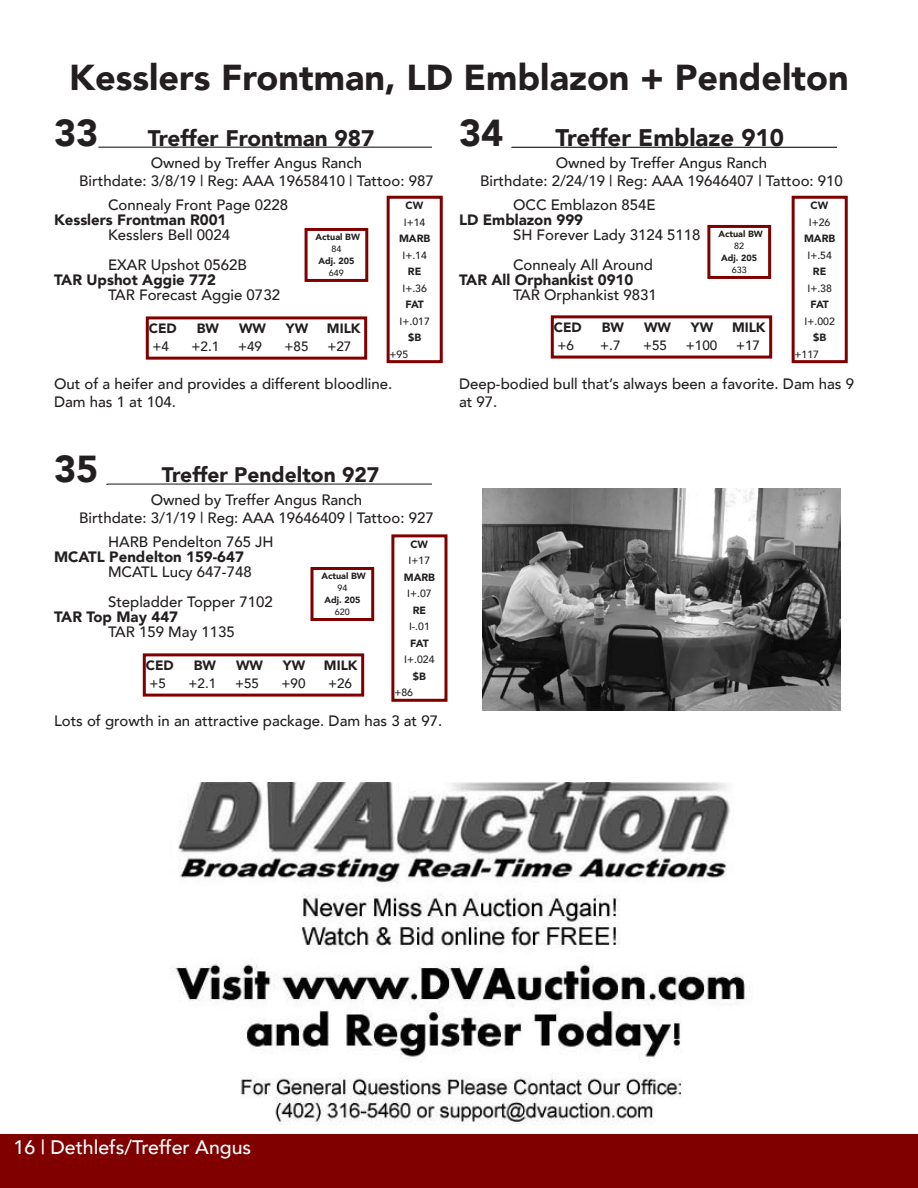
<style>
.page{position:relative;width:918px;height:1188px;background:#fff}
.page>*{position:absolute;margin:0;border:0;box-sizing:border-box;transform-origin:0 0}
.t1{font:900 37.5px "Avenir";color:#231f20}
.t2{font:900 36px "Avenir";color:#231f20}
.t3{font:900 24px "Avenir";color:#231f20}
.t4{font:900 22.5px "Avenir";color:#231f20}
.t5{font:900 21px "Avenir";color:#231f20}
.t6{font:500 19.5px "Avenir";color:#fff}
.t7{font:500 15px/18px "Avenir";color:#231f20}
.t8{font:900 15px "Avenir";color:#231f20}
.t9{font:500 13.5px "Avenir";color:#231f20}
.t10{font:900 13.5px "Avenir";color:#231f20}
.t11{font:500 10.5px/16.5px "Avenir";color:#231f20}
.t12{font:900 10.5px "Avenir";color:#231f20}
.t13{font:900 9px "Avenir";color:#231f20}
.t14{font:500 9px "Avenir";color:#231f20}
.s1{font-weight:900}
</style>
<div class="page">
<div style="left:0;top:1134px;width:918px;height:54px;background:#800000"></div>
<img style="left:170px;top:783px;width:576px;height:342px">
<hr style="left:108px;top:484px;width:324px;height:1px;background:#231f20">
<div style="left:143px;top:653px;width:221px;height:44px;border:3px solid #800000"></div>
<hr style="left:98px;top:147px;width:334px;height:1px;background:#231f20">
<div style="left:146px;top:316px;width:221px;height:44px;border:3px solid #800000"></div>
<div style="left:387px;top:196px;width:56px;height:167px;border:3px solid #800000"></div>
<div style="left:305px;top:228px;width:63px;height:54px;border:3px solid #800000"></div>
<hr style="left:511px;top:147px;width:326px;height:1px;background:#231f20">
<div style="left:551px;top:315px;width:221px;height:44px;border:3px solid #800000"></div>
<div style="left:792px;top:196px;width:56px;height:167px;border:3px solid #800000"></div>
<div style="left:707px;top:225px;width:64px;height:54px;border:3px solid #800000"></div>
<div style="left:310px;top:567px;width:64px;height:54px;border:3px solid #800000"></div>
<div style="left:391px;top:534px;width:56px;height:168px;border:3px solid #800000"></div>
<img style="left:483px;top:489px;width:357px;height:222px">
<p class="t2" style="left:69px;top:47px;width:781px">Kesslers Frontman, LD Emblazon + Pendelton</p>
<p class="t1" style="left:54px;top:100px;width:46px">33</p>
<p class="t4" style="left:148px;top:118px;width:228px">Treffer Frontman 987</p>
<p class="t7" style="left:151px;top:153px;width:213px">Owned by Treffer Angus Ranch</p>
<p class="t7" style="left:79px;top:171px;width:356px">Birthdate: 3/8/19 | Reg: AAA 19658410 | Tattoo: 987</p>
<p class="t7" style="left:108px;top:195px;width:182px">Connealy Front Page 0228</p>
<p class="t8" style="left:54px;top:207px;width:174px">Kesslers Frontman R001</p>
<p class="t7" style="left:108px;top:225px;width:124px">Kesslers Bell 0024</p>
<p class="t7" style="left:108px;top:255px;width:140px">EXAR Upshot 0562B</p>
<p class="t8" style="left:54px;top:267px;width:163px">TAR Upshot Aggie 772</p>
<p class="t7" style="left:108px;top:285px;width:174px">TAR Forecast Aggie 0732</p>
<p class="t10" style="left:149px;top:317px;width:29px">CED</p>
<p class="t10" style="left:197px;top:317px;width:24px">BW</p>
<p class="t10" style="left:239px;top:317px;width:28px">WW</p>
<p class="t10" style="left:286px;top:317px;width:24px">YW</p>
<p class="t10" style="left:327px;top:317px;width:35px">MILK</p>
<p class="t9" style="left:153px;top:335px;width:18px">+4</p>
<p class="t9" style="left:192px;top:335px;width:29px">+2.1</p>
<p class="t9" style="left:238px;top:335px;width:26px">+49</p>
<p class="t9" style="left:285px;top:335px;width:26px">+85</p>
<p class="t9" style="left:327px;top:335px;width:26px">+27</p>
<p class="t12" style="left:406px;top:197px;width:19px">CW</p>
<p class="t11" style="left:404px;top:213px;width:23px">I+14</p>
<p class="t12" style="left:399px;top:230px;width:33px">MARB</p>
<p class="t11" style="left:402px;top:246px;width:26px">I+.14</p>
<p class="t12" style="left:408px;top:263px;width:15px">RE</p>
<p class="t11" style="left:402px;top:279px;width:26px">I+.36</p>
<p class="t12" style="left:405px;top:296px;width:20px">FAT</p>
<p class="t11" style="left:400px;top:312px;width:32px">I+.017</p>
<p class="t11" style="left:390px;top:329px;width:33px;text-indent:19px"><span class="s1">$B </span>+95</p>
<p class="t7" style="left:54px;top:374px;width:340px">Out of a heifer and provides a different bloodline.</p>
<p class="t7" style="left:54px;top:392px;width:124px">Dam has 1 at 104.</p>
<p class="t13" style="left:316px;top:229px;width:46px">Actual BW</p>
<p class="t14" style="left:331px;top:241px;width:12px">84</p>
<p class="t13" style="left:318px;top:253px;width:37px">Adj. 205</p>
<p class="t14" style="left:329px;top:265px;width:17px">649</p>
<p class="t1" style="left:459px;top:100px;width:46px">34</p>
<p class="t3" style="left:556px;top:117px;width:230px">Treffer Emblaze 910</p>
<p class="t7" style="left:556px;top:153px;width:213px">Owned by Treffer Angus Ranch</p>
<p class="t7" style="left:480px;top:171px;width:364px">Birthdate: 2/24/19 | Reg: AAA 19646407 | Tattoo: 910</p>
<p class="t7" style="left:513px;top:195px;width:144px">OCC Emblazon 854E</p>
<p class="t8" style="left:459px;top:207px;width:126px">LD Emblazon 999</p>
<p class="t7" style="left:513px;top:225px;width:189px">SH Forever Lady 3124 5118</p>
<p class="t7" style="left:513px;top:255px;width:142px">Connealy All Around</p>
<p class="t8" style="left:459px;top:267px;width:176px">TAR All Orphankist 0910</p>
<p class="t7" style="left:513px;top:285px;width:145px">TAR Orphankist 9831</p>
<p class="t10" style="left:554px;top:316px;width:29px">CED</p>
<p class="t10" style="left:602px;top:316px;width:24px">BW</p>
<p class="t10" style="left:644px;top:316px;width:28px">WW</p>
<p class="t10" style="left:691px;top:316px;width:24px">YW</p>
<p class="t10" style="left:732px;top:316px;width:35px">MILK</p>
<p class="t9" style="left:558px;top:333px;width:18px">+6</p>
<p class="t9" style="left:600px;top:333px;width:22px">+.7</p>
<p class="t9" style="left:643px;top:333px;width:26px">+55</p>
<p class="t9" style="left:686px;top:333px;width:33px">+100</p>
<p class="t9" style="left:736px;top:333px;width:26px">+17</p>
<p class="t12" style="left:811px;top:197px;width:19px">CW</p>
<p class="t11" style="left:809px;top:213px;width:23px">I+26</p>
<p class="t12" style="left:804px;top:230px;width:33px">MARB</p>
<p class="t11" style="left:807px;top:246px;width:26px">I+.54</p>
<p class="t12" style="left:813px;top:263px;width:15px">RE</p>
<p class="t11" style="left:807px;top:279px;width:26px">I+.38</p>
<p class="t12" style="left:810px;top:296px;width:20px">FAT</p>
<p class="t11" style="left:805px;top:312px;width:32px">I+.002</p>
<p class="t11" style="left:795px;top:329px;width:33px;text-indent:19px"><span class="s1">$B </span>+117</p>
<p class="t7" style="left:459px;top:374px;width:397px">Deep-bodied bull that’s always been a favorite. Dam has 9 at 97.</p>
<p class="t13" style="left:718px;top:226px;width:46px">Actual BW</p>
<p class="t14" style="left:734px;top:238px;width:12px">82</p>
<p class="t13" style="left:721px;top:250px;width:37px">Adj. 205</p>
<p class="t14" style="left:732px;top:262px;width:17px">633</p>
<p class="t1" style="left:54px;top:437px;width:46px">35</p>
<p class="t5" style="left:162px;top:457px;width:219px">Treffer Pendelton 927</p>
<p class="t7" style="left:151px;top:490px;width:213px">Owned by Treffer Angus Ranch</p>
<p class="t7" style="left:79px;top:508px;width:356px">Birthdate: 3/1/19 | Reg: AAA 19646409 | Tattoo: 927</p>
<p class="t7" style="left:108px;top:532px;width:167px">HARB Pendelton 765 JH</p>
<p class="t8" style="left:54px;top:544px;width:191px">MCATL Pendelton 159-647</p>
<p class="t7" style="left:108px;top:562px;width:145px">MCATL Lucy 647-748</p>
<p class="t7" style="left:108px;top:592px;width:166px">Stepladder Topper 7102</p>
<p class="t8" style="left:54px;top:604px;width:126px">TAR Top May 447</p>
<p class="t7" style="left:108px;top:622px;width:128px">TAR 159 May 1135</p>
<p class="t10" style="left:146px;top:654px;width:29px">CED</p>
<p class="t10" style="left:194px;top:654px;width:24px">BW</p>
<p class="t10" style="left:236px;top:654px;width:28px">WW</p>
<p class="t10" style="left:283px;top:654px;width:24px">YW</p>
<p class="t10" style="left:324px;top:654px;width:35px">MILK</p>
<p class="t9" style="left:150px;top:672px;width:18px">+5</p>
<p class="t9" style="left:189px;top:672px;width:29px">+2.1</p>
<p class="t9" style="left:235px;top:672px;width:26px">+55</p>
<p class="t9" style="left:282px;top:672px;width:26px">+90</p>
<p class="t9" style="left:328px;top:672px;width:26px">+26</p>
<p class="t7" style="left:54px;top:711px;width:390px">Lots of growth in an attractive package. Dam has 3 at 97.</p>
<p class="t12" style="left:410px;top:535px;width:19px">CW</p>
<p class="t11" style="left:409px;top:552px;width:23px">I+17</p>
<p class="t12" style="left:404px;top:568px;width:33px">MARB</p>
<p class="t11" style="left:407px;top:585px;width:26px">I+.07</p>
<p class="t12" style="left:413px;top:601px;width:15px">RE</p>
<p class="t11" style="left:409px;top:618px;width:22px">I-.01</p>
<p class="t12" style="left:410px;top:634px;width:20px">FAT</p>
<p class="t11" style="left:404px;top:651px;width:32px">I+.024</p>
<p class="t11" style="left:394px;top:667px;width:33px;text-indent:19px"><span class="s1">$B </span>+86</p>
<p class="t13" style="left:321px;top:568px;width:46px">Actual BW</p>
<p class="t14" style="left:337px;top:580px;width:12px">94</p>
<p class="t13" style="left:324px;top:592px;width:37px">Adj. 205</p>
<p class="t14" style="left:335px;top:604px;width:17px">620</p>
<p class="t6" style="left:14px;top:1130px;width:239px">16 | Dethlefs/Treffer Angus</p>
</div>
